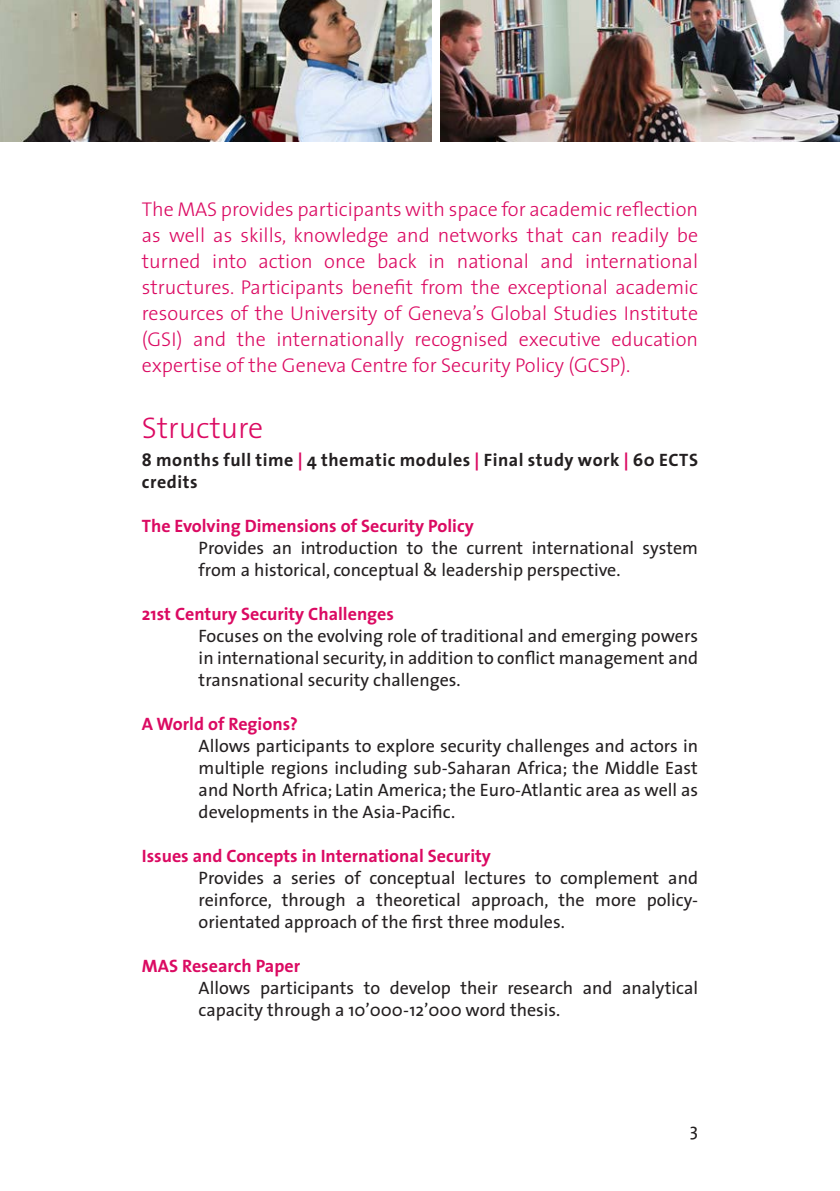
<style>
.page{position:relative;width:840px;height:1191px;background:#fff}
.page>*{position:absolute;margin:0;border:0;box-sizing:border-box;transform-origin:0 0}
.texte{font:300 30px "The Sans";color:#db0a62}
.texte-2{font:300 20px/26px "The Sans";color:#db0a62;text-align:justify}
.texte-3{font:18px/22px "The Sans";color:#231f20;text-align:justify}
.texte-4{font:700 18px "The Sans";color:#db0a62}
.texte-5{font:700 18px/22px "The Sans";letter-spacing:.03em;color:#231f20}
.s1{color:#db0a62}
</style>
<div class="page">
<img style="left:0;top:0;width:431px;height:142px">
<img style="left:440px;top:0;width:399px;height:142px">
<p class="texte-2" style="left:142px;top:196px;width:557px">The MAS provides participants with space for academic reflection as well as skills, knowledge and networks that can readily be turned into action once back in national and international structures. Participants benefit from the exceptional academic resources of the University of Geneva’s Global Studies Institute (GSI) and the internationally recognised executive education expertise of the Geneva Centre for Security Policy (GCSP).</p>
<p class="texte" style="left:142px;top:403px;width:123px">Structure</p>
<p class="texte-5" style="left:142px;top:448px;width:557px">8 months full time <span class="s1">|</span> 4 thematic modules <span class="s1">|</span> Final study work <span class="s1">|</span> 60 ECTS credits</p>
<p class="texte-4" style="left:142px;top:510px;width:333px">The Evolving Dimensions of Security Policy</p>
<p class="texte-3" style="left:198px;top:536px;width:500px">Provides an introduction to the current international system from a historical, conceptual &amp; leadership perspective.</p>
<p class="texte-4" style="left:142px;top:598px;width:253px">21st Century Security Challenges</p>
<p class="texte-3" style="left:198px;top:624px;width:500px">Focuses on the evolving role of traditional and emerging powers in international security, in addition to conflict management and transnational security challenges.</p>
<p class="texte-4" style="left:142px;top:708px;width:157px">A World of Regions?</p>
<p class="texte-3" style="left:198px;top:734px;width:500px">Allows participants to explore security challenges and actors in multiple regions including sub-Saharan Africa; the Middle East and North Africa; Latin America; the Euro-Atlantic area as well as developments in the Asia-Pacific.</p>
<p class="texte-4" style="left:142px;top:840px;width:350px">Issues and Concepts in International Security</p>
<p class="texte-3" style="left:198px;top:866px;width:500px">Provides a series of conceptual lectures to complement and reinforce, through a theoretical approach, the more policy&shy;orientated approach of the first three modules.</p>
<p class="texte-4" style="left:142px;top:950px;width:160px">MAS Research Paper</p>
<p class="texte-3" style="left:198px;top:976px;width:500px">Allows participants to develop their research and analytical capacity through a 10’000-12’000 word thesis.</p>
<p class="texte-3" style="left:689px;top:1118px;width:10px">3</p>
</div>
